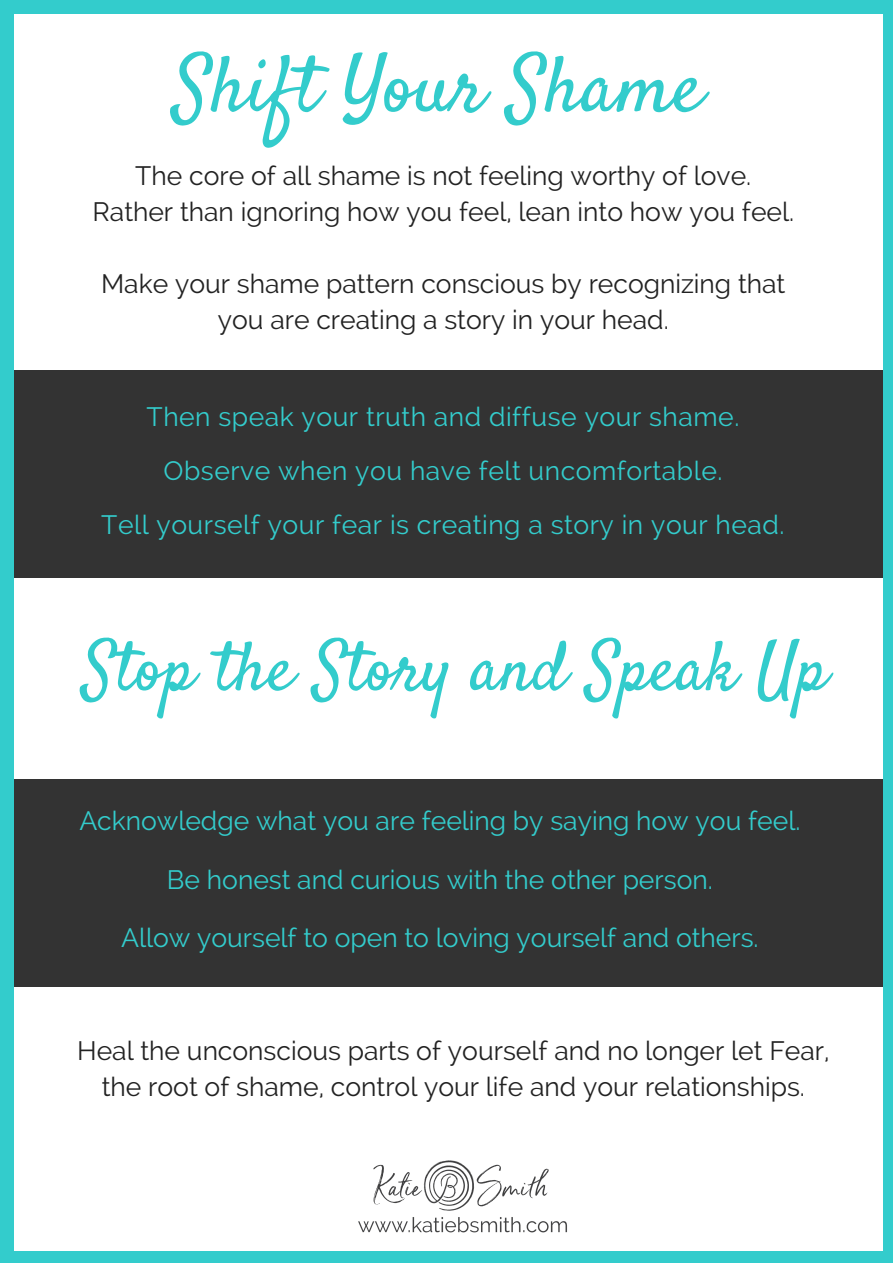
<style>
.page{position:relative;width:893px;height:1263px;background:#fff}
.page>*{position:absolute;margin:0;border:0;box-sizing:border-box;transform-origin:0 0}
.t1{font:79.5px "Satisfy";color:#3cc}
.t2{font:69.6px "Satisfy";color:#3cc}
.t3{font:26.55px/36px "Raleway";color:#222;text-align:center}
.t4{font:26.55px "Raleway";color:#3cc}
.t5{font:26.55px/54px "Raleway";letter-spacing:.02em;color:#3cc;text-align:center}
</style>
<div class="page">
<div style="left:0;top:370px;width:893px;height:208px;background:#333"></div>
<div style="left:0;top:779px;width:893px;height:207px;background:#333"></div>
<div style="left:883px;top:1251px;width:10px;height:12px;background:#3cc"></div>
<div style="left:0;top:12px;width:13px;height:1241px;background:#3cc"></div>
<div style="left:0;top:1251px;width:13px;height:12px;background:#3cc"></div>
<div style="left:883px;top:12px;width:10px;height:1241px;background:#3cc"></div>
<div style="left:12px;top:1251px;width:873px;height:12px;background:#3cc"></div>
<div style="left:883px;top:0;width:10px;height:13px;background:#3cc"></div>
<div style="left:0;top:0;width:13px;height:13px;background:#3cc"></div>
<div style="left:12px;top:0;width:873px;height:13px;background:#3cc"></div>
<img style="left:358px;top:1162px;width:209px;height:71px">
<h1 class="t1" style="left:174px;top:36px;width:531px">Shift Your Shame</h1>
<p class="t3" style="left:92px;top:157px;width:703px">The core of all shame is not feeling worthy of love.<br>Rather than ignoring how you feel, lean into how you feel.</p>
<p class="t3" style="left:101px;top:265px;width:686px">Make your shame pattern conscious by recognizing that you are creating a story in your head.</p>
<p class="t5" style="left:101px;top:390px;width:685px">Then speak your truth and diffuse your shame.<br>Observe when you have felt uncomfortable.<br>Tell yourself your fear is creating a story in your head.</p>
<h2 class="t2" style="left:83px;top:624px;width:747px">Stop the Story and Speak Up</h2>
<p class="t4" style="left:79px;top:805px;width:722px">Acknowledge what you are feeling by saying how you feel.</p>
<p class="t4" style="left:167px;top:864px;width:547px">Be honest and curious with the other person.</p>
<p class="t4" style="left:121px;top:922px;width:639px">Allow yourself to open to loving yourself and others.</p>
<p class="t3" style="left:77px;top:1032px;width:754px">Heal the unconscious parts of yourself and no longer let Fear, the root of shame, control your life and your relationships.</p>
</div>
